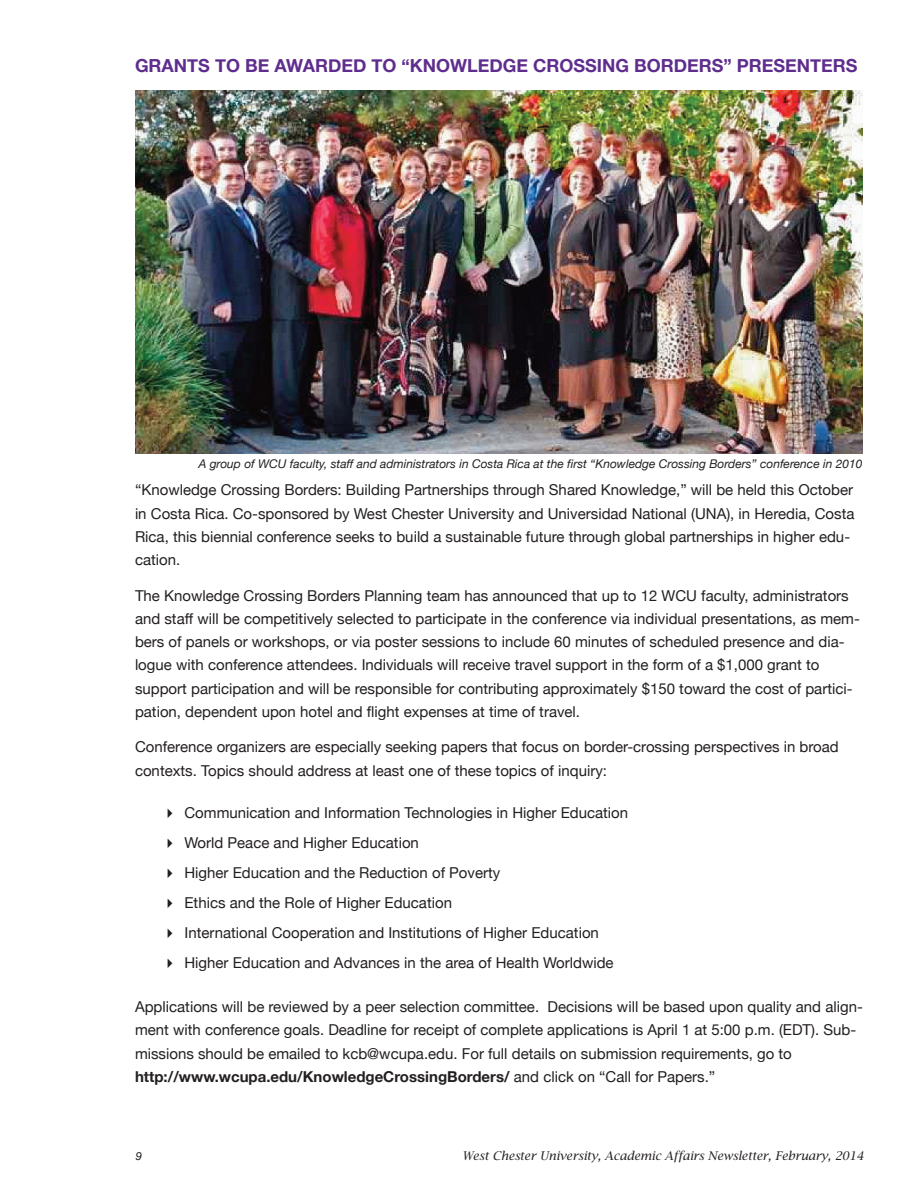
<style>
.page{position:relative;width:918px;height:1188px;background:#fff}
.page>*{position:absolute;margin:0;border:0;box-sizing:border-box;transform-origin:0 0}
.t1{font:700 18px "Helvetica Neue";color:#5f2d8d}
.t2{font:15px/23.2px "Helvetica Neue";color:#231f20}
.t3{font:italic 12px "Helvetica Neue";color:#231f20}
.t4{font:italic 12px "Lucida Bright";color:#231f20}
.t5{font:italic 11.25px "Helvetica Neue";color:#231f20}
.s1{font-weight:700}
</style>
<div class="page">
<img style="left:135px;top:90px;width:727px;height:363px">
<p class="t1" style="left:135px;top:54px;width:724px">GRANTS TO BE AWARDED TO “KNOWLEDGE CROSSING BORDERS” PRESENTERS</p>
<p class="t3" style="left:198px;top:457px;width:666px">A group of WCU faculty, staff and administrators in Costa Rica at the first “Knowledge Crossing Borders” conference in 2010</p>
<p class="t2" style="left:135px;top:478px;width:721px">“Knowledge Crossing Borders: Building Partnerships through Shared Knowledge,” will be held this October in Costa Rica. Co-sponsored by West Chester University and Universidad National (UNA), in Heredia, Costa Rica, this biennial conference seeks to build a sustainable future through global partnerships in higher edu&shy;cation.</p>
<p class="t2" style="left:135px;top:583px;width:726px">The Knowledge Crossing Borders Planning team has announced that up to 12 WCU faculty, administrators and staff will be competitively selected to participate in the conference via individual presentations, as mem&shy;bers of panels or workshops, or via poster sessions to include 60 minutes of scheduled presence and dia&shy;logue with conference attendees. Individuals will receive travel support in the form of a $1,000 grant to support participation and will be responsible for contributing approximately $150 toward the cost of partici&shy;pation, dependent upon hotel and flight expenses at time of travel.</p>
<p class="t2" style="left:135px;top:735px;width:705px">Conference organizers are especially seeking papers that focus on border-crossing perspectives in broad contexts. Topics should address at least one of these topics of inquiry:</p>
<p class="t2" style="left:162px;top:801px;width:468px">✔ Communication and Information Technologies in Higher Education</p>
<p class="t2" style="left:162px;top:831px;width:258px">✔ World Peace and Higher Education</p>
<p class="t2" style="left:162px;top:861px;width:340px">✔ Higher Education and the Reduction of Poverty</p>
<p class="t2" style="left:162px;top:891px;width:292px">✔ Ethics and the Role of Higher Education</p>
<p class="t2" style="left:162px;top:921px;width:438px">✔ International Cooperation and Institutions of Higher Education</p>
<p class="t2" style="left:162px;top:951px;width:453px">✔ Higher Education and Advances in the area of Health Worldwide</p>
<p class="t2" style="left:135px;top:995px;width:729px">Applications will be reviewed by a peer selection committee. Decisions will be based upon quality and align&shy;ment with conference goals. Deadline for receipt of complete applications is April 1 at 5:00 p.m. (EDT). Sub&shy;missions should be emailed to kcb@wcupa.edu. For full details on submission requirements, go to <span class="s1">HTTP://WWW.WCUPA.EDU/KNOWLEDGECROSSINGBORDERS/</span> and click on “Call for Papers.”</p>
<p class="t5" style="left:136px;top:1149px;width:8px">9</p>
<p class="t4" style="left:462px;top:1149px;width:403px">West Chester University, Academic Affairs Newsletter, February, 2014</p>
</div>
